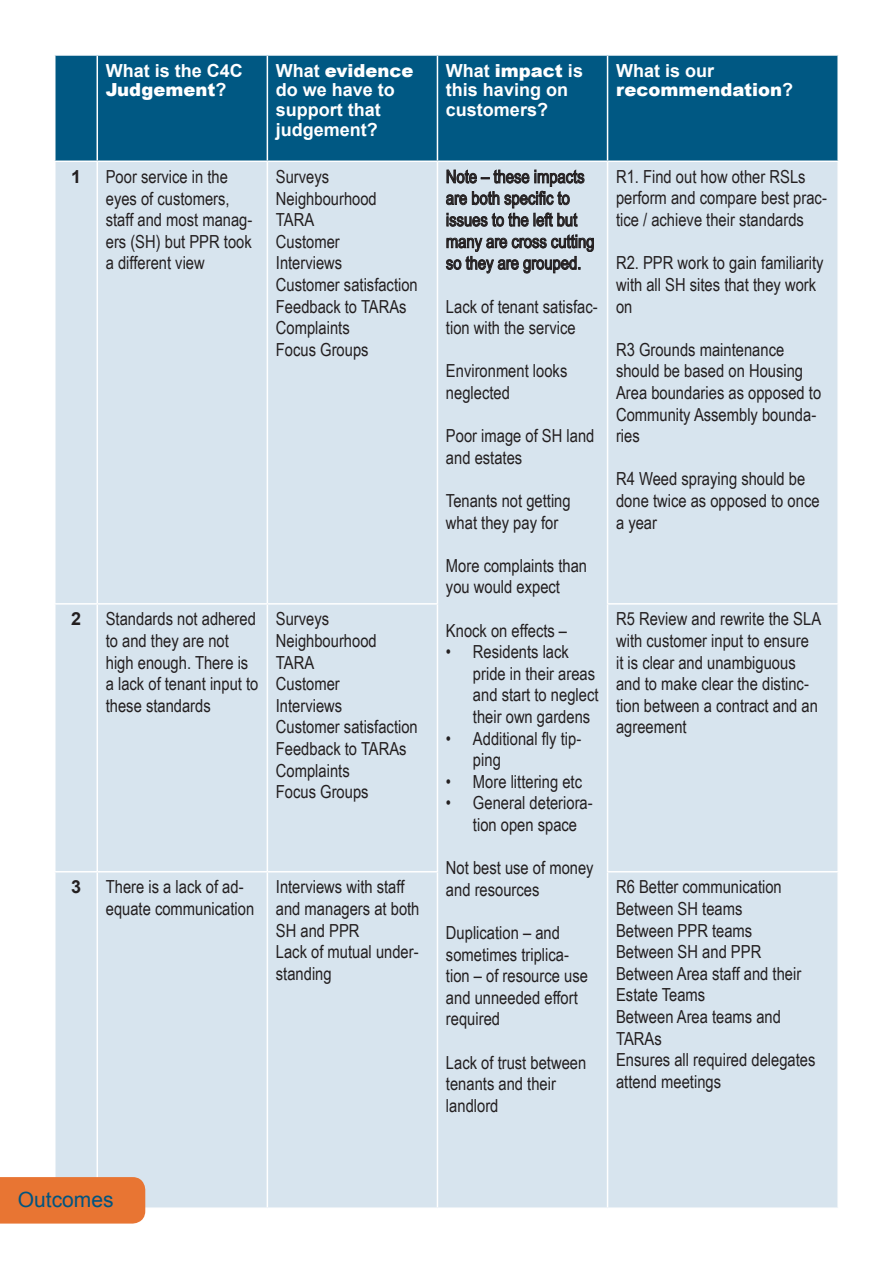
<style>
.page{position:relative;width:893px;height:1263px;background:#fff}
.page>*{position:absolute;margin:0;border:0;box-sizing:border-box;transform-origin:0 0}
.t1{font:21px "Arial";color:#005480}
.t2{font:18px/21.6px "Arial Narrow";color:#231f20}
.t3{font:700 18px/19.8px "Arial";color:#fff}
.t4{font:900 18px/19.8px "Arial";color:#fff}
.t5{font:700 18px "Arial";color:#231f20}
.s1{font-weight:900}
.s2{font-weight:700}
</style>
<div class="page">
<div style="left:56px;top:56px;width:781px;height:105px;background:#005883"></div>
<div style="left:56px;top:162px;width:781px;height:1045px;background:#d7e4ee"></div>
<hr style="left:97px;top:56px;width:1px;height:105px;background:#fff">
<hr style="left:267px;top:56px;width:1px;height:105px;background:#fff">
<hr style="left:437px;top:56px;width:1px;height:105px;background:#fff">
<hr style="left:607px;top:56px;width:1px;height:105px;background:#fff">
<hr style="left:97px;top:162px;width:1px;height:441px;background:#fff">
<hr style="left:267px;top:162px;width:1px;height:441px;background:#fff">
<hr style="left:437px;top:162px;width:1px;height:441px;background:#fff">
<hr style="left:607px;top:162px;width:1px;height:441px;background:#fff">
<hr style="left:54px;top:603px;width:43px;height:2px;background:#fff">
<hr style="left:97px;top:603px;width:170px;height:2px;background:#fff">
<hr style="left:97px;top:605px;width:1px;height:266px;background:#fff">
<hr style="left:267px;top:603px;width:171px;height:2px;background:#fff">
<hr style="left:267px;top:605px;width:1px;height:266px;background:#fff">
<hr style="left:437px;top:605px;width:1px;height:266px;background:#fff">
<hr style="left:607px;top:603px;width:232px;height:2px;background:#fff">
<hr style="left:607px;top:605px;width:1px;height:266px;background:#fff">
<hr style="left:54px;top:871px;width:43px;height:1px;background:#fff">
<hr style="left:97px;top:871px;width:170px;height:1px;background:#fff">
<hr style="left:97px;top:872px;width:1px;height:335px;background:#fff">
<hr style="left:267px;top:871px;width:171px;height:1px;background:#fff">
<hr style="left:267px;top:872px;width:1px;height:335px;background:#fff">
<hr style="left:437px;top:872px;width:1px;height:335px;background:#fff">
<hr style="left:607px;top:871px;width:232px;height:1px;background:#fff">
<hr style="left:607px;top:872px;width:1px;height:335px;background:#fff">
<svg style="left:446px;top:169px;width:139px;height:58px;background:#a2aab1"></svg>
<svg style="left:446px;top:234px;width:148px;height:40px;background:#a4acb4"></svg>
<div style="left:0;top:1177px;width:145px;height:46px;background:#e87533"></div>
<p class="t3" style="left:106px;top:61px;width:139px">What is the C4C<br><span class="s1">Judgement</span>?</p>
<p class="t3" style="left:276px;top:61px;width:139px">What <span class="s1">evidence </span>do we have to support that judgement?</p>
<p class="t3" style="left:446px;top:61px;width:139px">What <span class="s1">impact</span> is this having on customers?</p>
<p class="t4" style="left:616px;top:60px;width:179px"><span class="s2">What is our </span>recommendation<span class="s2">?</span></p>
<p class="t2" style="left:616px;top:165px;width:212px">R1. Find out how other RSLs perform and compare best prac&shy;tice / achieve their standards</p>
<p class="t2" style="left:616px;top:251px;width:209px">R2. PPR work to gain familiarity with all SH sites that they work on</p>
<p class="t2" style="left:616px;top:338px;width:207px">R3 Grounds maintenance should be based on Housing<br>Area boundaries as opposed to<br>Community Assembly bounda&shy;ries</p>
<p class="t2" style="left:616px;top:467px;width:205px">R4 Weed spraying should be done twice as opposed to once a year</p>
<p class="t5" style="left:71px;top:165px;width:12px">1</p>
<p class="t2" style="left:106px;top:165px;width:148px">Poor service in the eyes of customers, staff and most manag&shy;ers (SH) but PPR took a different view</p>
<p class="t2" style="left:276px;top:165px;width:143px">Surveys<br>Neighbourhood<br>TARA<br>Customer<br>Interviews<br>Customer satisfaction<br>Feedback to TARAs<br>Complaints<br>Focus Groups</p>
<p class="t2" style="left:446px;top:165px;width:150px">Note – these impacts are both specific to issues to the left but many are cross cutting so they are grouped.</p>
<p class="t2" style="left:446px;top:295px;width:153px">Lack of tenant satisfac&shy;tion with the service</p>
<p class="t2" style="left:446px;top:359px;width:123px">Environment looks neglected</p>
<p class="t2" style="left:446px;top:424px;width:150px">Poor image of SH land and estates</p>
<p class="t2" style="left:446px;top:489px;width:126px">Tenants not getting what they pay for</p>
<p class="t2" style="left:446px;top:554px;width:143px">More complaints than you would expect</p>
<p class="t2" style="left:446px;top:619px;width:123px">Knock on effects –</p>
<p class="t2" style="left:473px;top:640px;width:127px;text-indent:-27px">• Residents lack pride in their areas and start to neglect their own gardens</p>
<p class="t2" style="left:473px;top:727px;width:110px;text-indent:-27px">• Additional fly tip&shy;ping</p>
<p class="t2" style="left:446px;top:770px;width:138px">• More littering etc</p>
<p class="t2" style="left:473px;top:791px;width:121px;text-indent:-27px">• General deteriora&shy;tion open space</p>
<p class="t2" style="left:446px;top:856px;width:149px">Not best use of money and resources</p>
<p class="t2" style="left:446px;top:921px;width:143px">Duplication – and sometimes triplica&shy;tion – of resource use and unneeded effort required</p>
<p class="t2" style="left:446px;top:1051px;width:142px">Lack of trust between tenants and their landlord</p>
<p class="t5" style="left:71px;top:607px;width:12px">2</p>
<p class="t2" style="left:106px;top:608px;width:154px">Standards not adhered to and they are not high enough. There is a lack of tenant input to these standards</p>
<p class="t2" style="left:276px;top:608px;width:143px">Surveys<br>Neighbourhood<br>TARA<br>Customer<br>Interviews<br>Customer satisfaction<br>Feedback to TARAs<br>Complaints<br>Focus Groups</p>
<p class="t2" style="left:616px;top:608px;width:207px">R5 Review and rewrite the SLA with customer input to ensure<br>it is clear and unambiguous and to make clear the distinc&shy;tion between a contract and an agreement</p>
<p class="t5" style="left:71px;top:875px;width:12px">3</p>
<p class="t2" style="left:106px;top:875px;width:150px">There is a lack of ad&shy;equate communication</p>
<p class="t2" style="left:276px;top:875px;width:145px">Interviews with staff and managers at both<br>SH and PPR<br>Lack of mutual under&shy;standing</p>
<p class="t2" style="left:616px;top:875px;width:201px">R6 Better communication<br>Between SH teams<br>Between PPR teams<br>Between SH and PPR<br>Between Area staff and their<br>Estate Teams<br>Between Area teams and<br>TARAs<br>Ensures all required delegates attend meetings</p>
<p class="t1" style="left:18px;top:1185px;width:97px">Outcomes</p>
</div>
